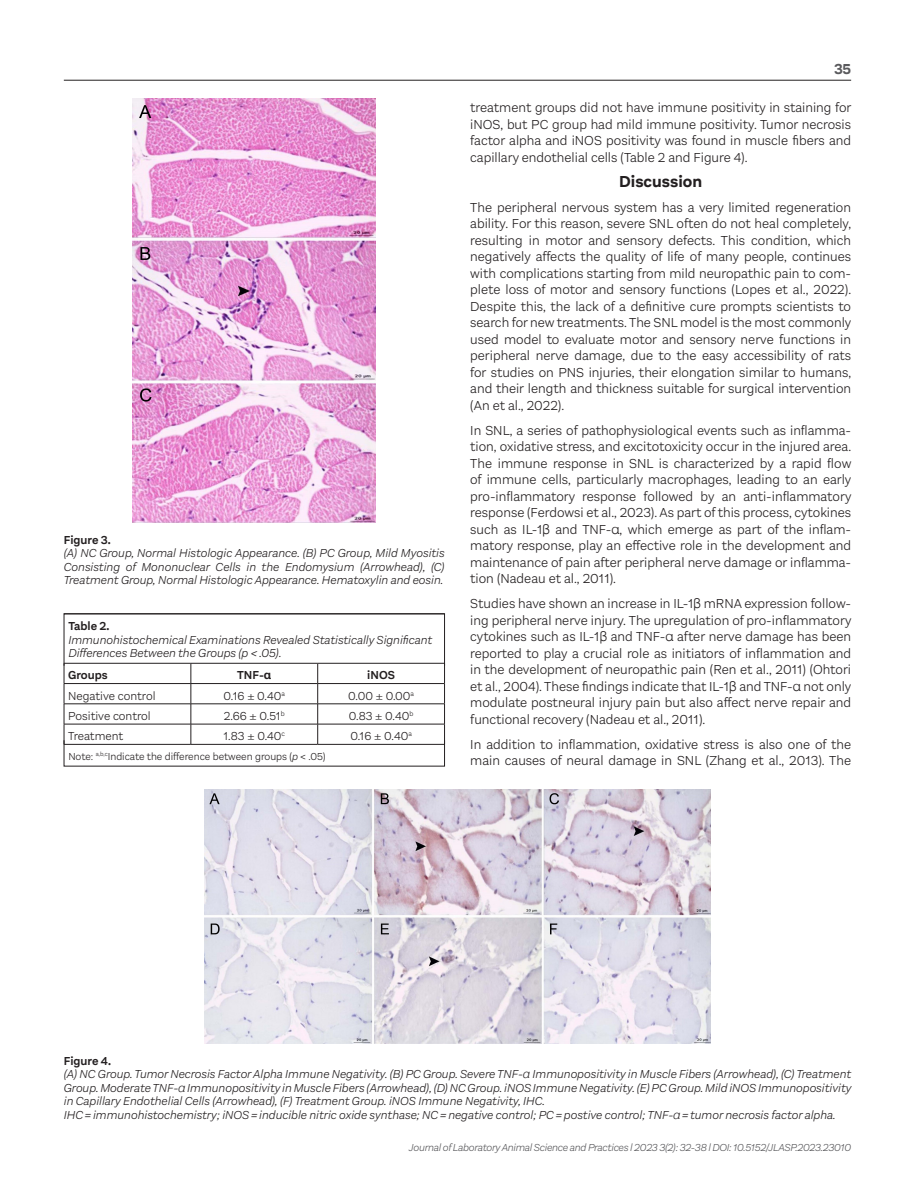
<style>
.page{position:relative;width:915px;height:1191px;background:#fff}
.page>*{position:absolute;margin:0;border:0;box-sizing:border-box;transform-origin:0 0}
.t1{font:700 16.5px "Aestetico";color:#231f20}
.t2{font:700 15px "Aestetico";color:#5a5a5d}
.t3{font:300 13.5px/16.5px "Aestetico";color:#231f20;text-align:justify}
.t4{font:italic 300 12px/13.5px "Aestetico";color:#231f20}
.t5{font:300 12px "Aestetico";color:#231f20}
.t6{font:600 12px "Aestetico";color:#231f20}
.t7{font:italic 300 10.5px "Aestetico";letter-spacing:-.025em;color:#5a5a5d}
.t8{font:300 10.5px "Aestetico";color:#231f20}
.s1{font-family:"Helvetica Neue";font-weight:700}
.s2{font-family:"Helvetica Neue"}
.s3{font-style:italic}
.s4{font-weight:600;font-style:normal}
</style>
<div class="page">
<hr style="left:64px;top:80px;width:786px;height:1px;background:#231f20">
<img style="left:133px;top:99px;width:242px;height:424px">
<hr style="left:64px;top:613px;width:380px;height:1px;background:#231f20">
<hr style="left:64px;top:663px;width:127px;height:1px;background:#231f20">
<hr style="left:191px;top:663px;width:126px;height:1px;background:#231f20">
<hr style="left:317px;top:663px;width:127px;height:1px;background:#231f20">
<hr style="left:64px;top:683px;width:127px;height:1px;background:#231f20">
<hr style="left:191px;top:683px;width:126px;height:1px;background:#231f20">
<hr style="left:317px;top:683px;width:127px;height:1px;background:#231f20">
<hr style="left:64px;top:703px;width:127px;height:1px;background:#231f20">
<hr style="left:191px;top:703px;width:126px;height:1px;background:#231f20">
<hr style="left:317px;top:703px;width:127px;height:1px;background:#231f20">
<hr style="left:64px;top:724px;width:127px;height:1px;background:#231f20">
<svg style="left:64px;top:663px;width:1px;height:81px"></svg>
<hr style="left:64px;top:744px;width:127px;height:1px;background:#231f20">
<hr style="left:191px;top:724px;width:126px;height:1px;background:#231f20">
<svg style="left:190px;top:663px;width:1px;height:81px"></svg>
<hr style="left:191px;top:744px;width:126px;height:1px;background:#231f20">
<hr style="left:317px;top:724px;width:127px;height:1px;background:#231f20">
<svg style="left:317px;top:663px;width:1px;height:81px"></svg>
<svg style="left:444px;top:663px;width:1px;height:81px"></svg>
<hr style="left:317px;top:744px;width:127px;height:1px;background:#231f20">
<img style="left:204px;top:789px;width:506px;height:254px">
<p class="t6" style="left:64px;top:532px;width:49px">Figure 3.</p>
<p class="t4" style="left:64px;top:546px;width:382px;text-align:justify">(A) NC Group, Normal Histologic Appearance. (B) PC Group, Mild Myositis Consisting of Mononuclear Cells in the Endomysium (Arrowhead), (C)<br>Treatment Group, Normal Histologic Appearance. Hematoxylin and eosin.</p>
<p class="t6" style="left:68px;top:619px;width:43px">Table 2.</p>
<p class="t4" style="left:68px;top:633px;width:365px">Immunohistochemical Examinations Revealed Statistically Significant<br>Differences Between the Groups (p &lt; .05).</p>
<p class="t6" style="left:68px;top:668px;width:41px">Groups</p>
<p class="t6" style="left:237px;top:668px;width:36px">TNF-<span class="s1">α</span></p>
<p class="t6" style="left:367px;top:668px;width:29px">iNOS</p>
<p class="t5" style="left:68px;top:689px;width:89px">Negative control</p>
<p class="t5" style="left:223px;top:689px;width:63px">0.16 <span class="s2">±</span> 0.40<sup>a</sup></p>
<p class="t5" style="left:348px;top:689px;width:67px">0.00 <span class="s2">±</span> 0.00<sup>a</sup></p>
<p class="t5" style="left:68px;top:709px;width:84px">Positive control</p>
<p class="t5" style="left:224px;top:709px;width:62px">2.66 <span class="s2">±</span> 0.51<sup>b</sup></p>
<p class="t5" style="left:348px;top:709px;width:66px">0.83 <span class="s2">±</span> 0.40<sup>b</sup></p>
<p class="t5" style="left:68px;top:729px;width:56px">Treatment</p>
<p class="t5" style="left:223px;top:729px;width:63px">1.83 <span class="s2">±</span> 0.40<sup>c</sup></p>
<p class="t5" style="left:350px;top:729px;width:63px">0.16 <span class="s2">±</span> 0.40<sup>a</sup></p>
<p class="t8" style="left:68px;top:750px;width:259px">Note: <sup>a,b,c</sup>Indicate the difference between groups (<span class="s3">p</span> &lt; .05)</p>
<p class="t2" style="left:833px;top:60px;width:19px">35</p>
<p class="t3" style="left:470px;top:99px;width:382px">treatment groups did not have immune positivity in staining for iNOS, but PC group had mild immune positivity. Tumor necrosis factor alpha and iNOS positivity was found in muscle fibers and capillary endothelial cells (Table 2 and Figure 4).</p>
<p class="t1" style="left:619px;top:171px;width:84px">Discussion</p>
<p class="t3" style="left:470px;top:199px;width:382px">The peripheral nervous system has a very limited regeneration ability. For this reason, severe SNL often do not heal completely, resulting in motor and sensory defects. This condition, which negatively affects the quality of life of many people, continues with complications starting from mild neuropathic pain to com&shy;plete loss of motor and sensory functions (Lopes et al., 2022).<br>Despite this, the lack of a definitive cure prompts scientists to search for new treatments. The SNL model is the most commonly used model to evaluate motor and sensory nerve functions in peripheral nerve damage, due to the easy accessibility of rats for studies on PNS injuries, their elongation similar to humans, and their length and thickness suitable for surgical intervention (An et al., 2022).</p>
<p class="t3" style="left:470px;top:422px;width:382px">In SNL, a series of pathophysiological events such as inflamma&shy;tion, oxidative stress, and excitotoxicity occur in the injured area.<br>The immune response in SNL is characterized by a rapid flow of immune cells, particularly macrophages, leading to an early pro-inflammatory response followed by an anti-inflammatory response (Ferdowsi et al., 2023). As part of this process, cytokines such as IL-1<span class="s2">β</span> and TNF-<span class="s2">α</span>, which emerge as part of the inflam&shy;matory response, play an effective role in the development and maintenance of pain after peripheral nerve damage or inflamma&shy;tion (Nadeau et al., 2011).</p>
<p class="t3" style="left:470px;top:595px;width:382px">Studies have shown an increase in IL-1<span class="s2">β</span> mRNA expression follow&shy;ing peripheral nerve injury. The upregulation of pro-inflammatory cytokines such as IL-1<span class="s2">β</span> and TNF-<span class="s2">α</span> after nerve damage has been reported to play a crucial role as initiators of inflammation and in the development of neuropathic pain (Ren et al., 2011) (Ohtori et al., 2004). These findings indicate that IL-1<span class="s2">β</span> and TNF-<span class="s2">α</span> not only modulate postneural injury pain but also affect nerve repair and functional recovery (Nadeau et al., 2011).</p>
<p class="t3" style="left:470px;top:736px;width:382px">In addition to inflammation, oxidative stress is also one of the main causes of neural damage in SNL (Zhang et al., 2013). The</p>
<p class="t4" style="left:64px;top:1054px;width:788px"><span class="s4">Figure 4.<br></span>(A) NC Group. Tumor Necrosis Factor Alpha Immune Negativity. (B) PC Group. Severe TNF-<span class="s2">α</span> Immunopositivity in Muscle Fibers (Arrowhead), (C) Treatment Group. Moderate TNF-<span class="s2">α</span> Immunopositivity in Muscle Fibers (Arrowhead), (D) NC Group. iNOS Immune Negativity. (E) PC Group. Mild iNOS Immunopositivity in Capillary Endothelial Cells (Arrowhead), (F) Treatment Group. iNOS Immune Negativity, IHC.<br>IHC=immunohistochemistry; iNOS=inducible nitric oxide synthase; NC=negative control; PC=postive control; TNF-<span class="s2">α</span>=tumor necrosis factor alpha.</p>
<p class="t7" style="left:409px;top:1141px;width:443px">Journal of Laboratory Animal Science and Practices l 2023 3(2): 32-38 l DOI: 10.5152/JLASP.2023.23010</p>
</div>
